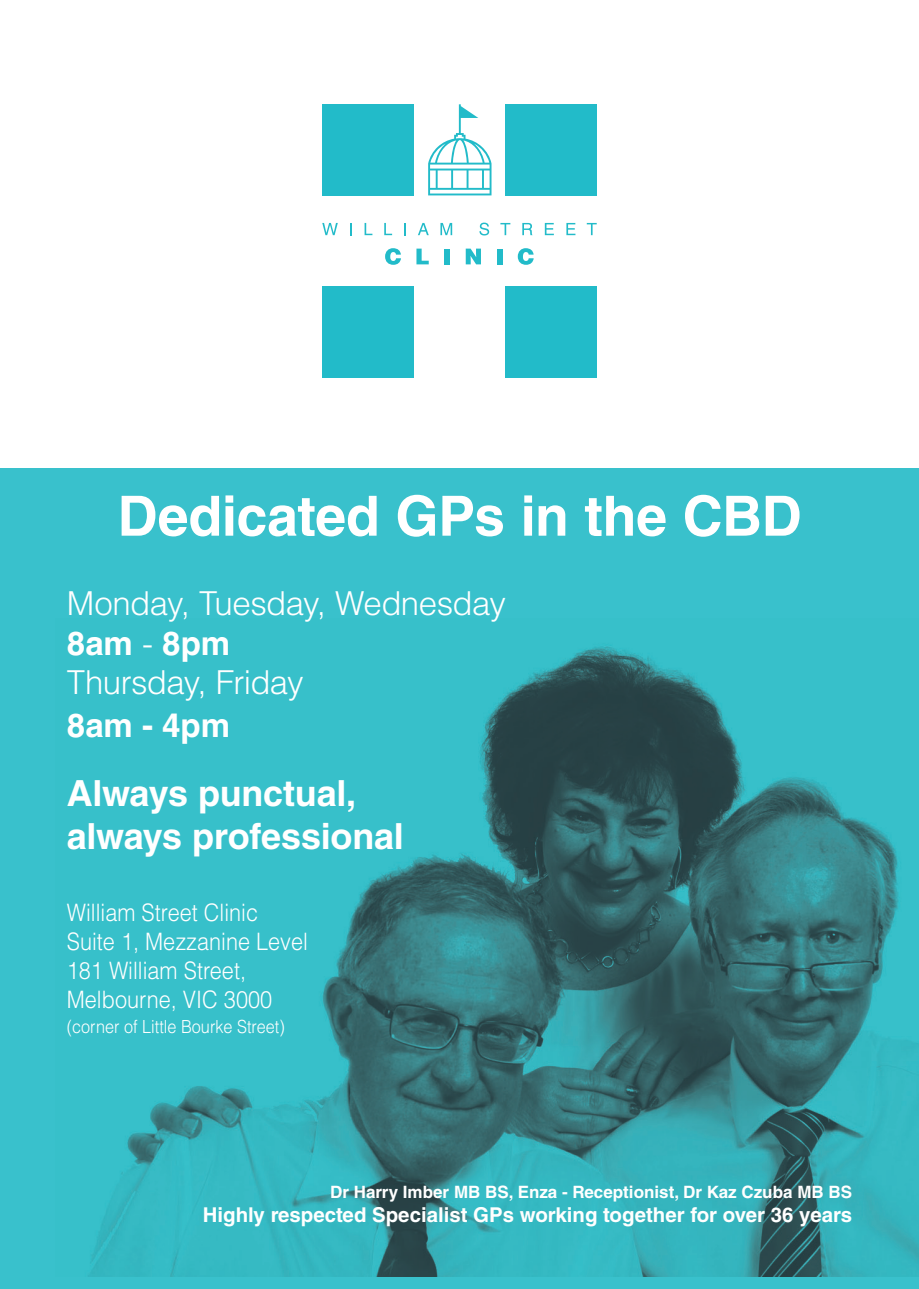
<style>
.page{position:relative;width:919px;height:1289px;background:#fff}
.page>*{position:absolute;margin:0;border:0;box-sizing:border-box;transform-origin:0 0}
.t1{font:700 55.5px "Helvetica LT Std";letter-spacing:-.01em;color:#fff}
.t2{font:700 36px/43.2px "Helvetica LT Std";letter-spacing:-.01em;color:#fff}
.t3{font:300 33px/39.6px "Helvetica LT Std";letter-spacing:-.02em;color:#fff}
.t4{font:700 33px "Helvetica LT Std";color:#fff}
.t5{font:300 24px/28.8px "Helvetica LT Std";color:#fff;scale:.9 1}
.t6{font:700 20.4px "Helvetica LT Std";color:#fff}
.t7{font:300 18px "Helvetica LT Std";color:#fff;scale:.9 1}
.t8{font:700 16.95px "Helvetica LT Std";color:#fff}
.s1{font-weight:700}
</style>
<div class="page">
<div style="left:322px;top:104px;width:92px;height:91px;background:#22bbc9"></div>
<div style="left:322px;top:286px;width:92px;height:92px;background:#22bbc9"></div>
<div style="left:505px;top:104px;width:91px;height:91px;background:#22bbc9"></div>
<div style="left:505px;top:286px;width:91px;height:92px;background:#22bbc9"></div>
<svg style="left:428px;top:104px;width:63px;height:91px"></svg>
<svg style="left:322px;top:223px;width:16px;height:12px"></svg>
<svg style="left:350px;top:223px;width:1px;height:12px"></svg>
<svg style="left:364px;top:223px;width:8px;height:12px"></svg>
<svg style="left:384px;top:223px;width:8px;height:12px"></svg>
<svg style="left:404px;top:223px;width:2px;height:12px"></svg>
<svg style="left:418px;top:223px;width:11px;height:12px"></svg>
<svg style="left:440px;top:223px;width:12px;height:12px"></svg>
<svg style="left:479px;top:223px;width:10px;height:12px"></svg>
<svg style="left:500px;top:223px;width:10px;height:12px"></svg>
<svg style="left:522px;top:223px;width:10px;height:12px"></svg>
<svg style="left:544px;top:223px;width:10px;height:12px"></svg>
<svg style="left:566px;top:223px;width:9px;height:12px"></svg>
<svg style="left:586px;top:223px;width:10px;height:12px"></svg>
<svg style="left:385px;top:248px;width:16px;height:17px"></svg>
<svg style="left:416px;top:248px;width:12px;height:16px"></svg>
<div style="left:444px;top:248px;width:5px;height:16px;background:#22bbc9"></div>
<svg style="left:465px;top:248px;width:16px;height:16px"></svg>
<div style="left:497px;top:248px;width:5px;height:16px;background:#22bbc9"></div>
<svg style="left:517px;top:248px;width:16px;height:17px"></svg>
<div style="left:0;top:469px;width:918px;height:819px;background:#39c1cc"></div>
<img style="left:88px;top:645px;width:830px;height:631px">
<h1 class="t1" style="left:117px;top:482px;width:685px">Dedicated GPs in the CBD</h1>
<h3 class="t3" style="left:67px;top:583px;width:440px">Monday, Tuesday, Wednesday<br><span class="s1">8am</span> - <span class="s1">8pm<br></span>Thursday, Friday</h3>
<h3 class="t4" style="left:67px;top:705px;width:165px">8am - 4pm</h3>
<h2 class="t2" style="left:67px;top:771px;width:338px">Always punctual, always professional</h2>
<p class="t5" style="left:67px;top:897px;width:269px">William Street Clinic<br>Suite 1, Mezzanine Level<br>181 William Street,<br>Melbourne, VIC 3000</p>
<p class="t7" style="left:67px;top:1015px;width:244px">(corner of Little Bourke Street)</p>
<p class="t8" style="left:330px;top:1181px;width:523px">Dr Harry Imber MB BS, Enza - Receptionist, Dr Kaz Czuba MB BS</p>
<p class="t6" style="left:203px;top:1202px;width:650px">Highly respected Specialist GPs working together for over 36 years</p>
</div>
